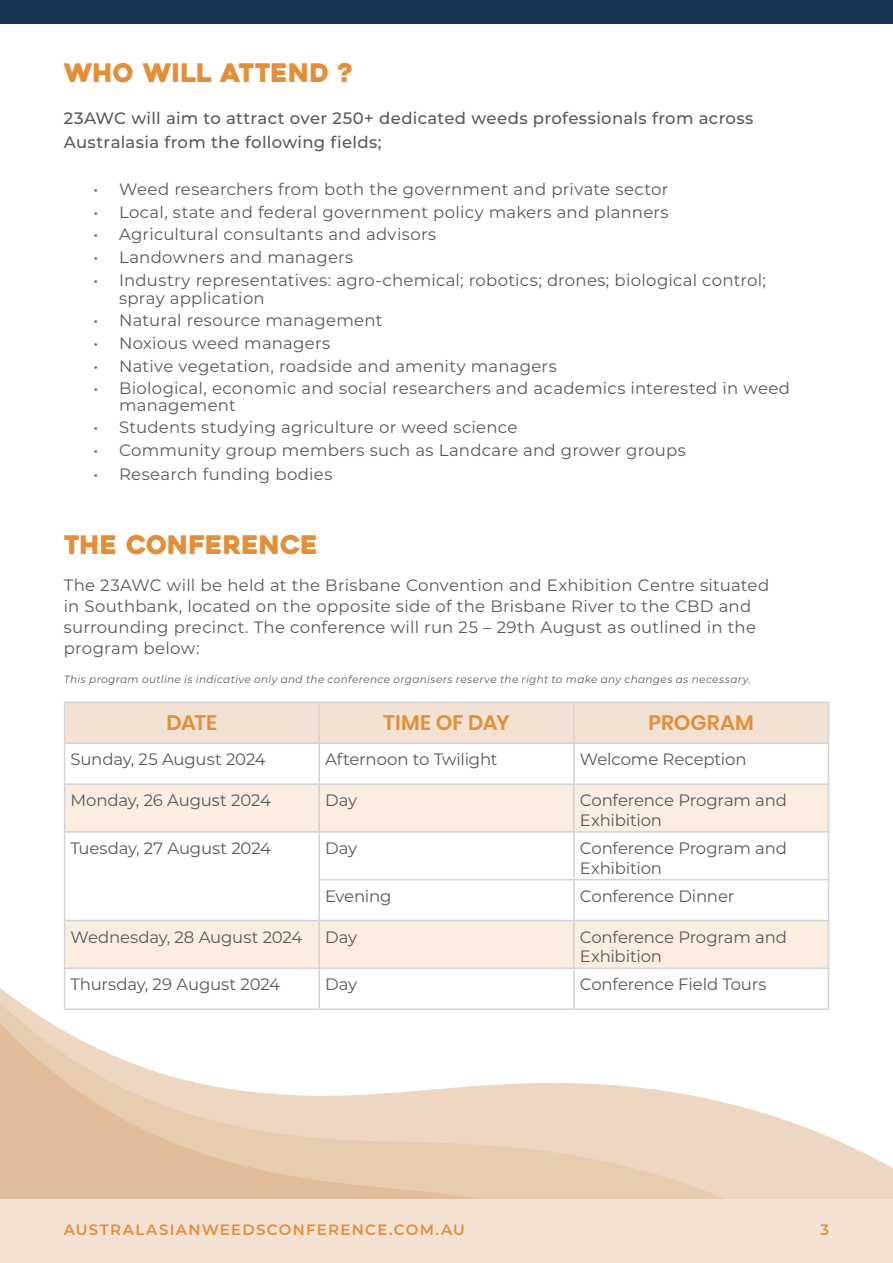
<style>
.page{position:relative;width:893px;height:1263px;background:#fff}
.page>*{position:absolute;margin:0;border:0;box-sizing:border-box;transform-origin:0 0}
.t1{font:25.5px "Heavitas";color:#e58e39}
.t2{font:600 21px "Poppins";color:#e58e39}
.t3{font:16.5px/21px "Montserrat";letter-spacing:.01em;color:#58595b}
.t4{font:16.5px/19.8px "Montserrat";letter-spacing:-.01em;color:#58595b}
.t5{font:500 16.5px/24px "Montserrat";letter-spacing:.02em;color:#58595b}
.t6{font:16.5px "Montserrat";letter-spacing:-.015em;color:#58595b}
.t7{font:600 15px "Montserrat";letter-spacing:.085em;color:#e58e39}
.t8{font:600 15px "Montserrat";color:#e68f39}
.t9{font:italic 10.5px "Montserrat";letter-spacing:.035em;color:#58595b}
</style>
<div class="page">
<svg style="left:0;top:969px;width:856px;height:230px"></svg>
<div style="left:0;top:1199px;width:893px;height:64px;background:#f3e2d3"></div>
<div style="left:65px;top:703px;width:763px;height:39px;background:#f2e2d3"></div>
<svg style="left:65px;top:785px;width:763px;height:182px;fill:#fbeee1"></svg>
<hr style="left:64px;top:702px;width:255px;height:1px;background:#d1d3d4">
<hr style="left:64px;top:703px;width:1px;height:39px;background:#d1d3d4">
<hr style="left:319px;top:702px;width:255px;height:1px;background:#d1d3d4">
<hr style="left:574px;top:702px;width:255px;height:1px;background:#d1d3d4">
<hr style="left:828px;top:703px;width:1px;height:39px;background:#d1d3d4">
<hr style="left:64px;top:744px;width:1px;height:39px;background:#d1d3d4">
<hr style="left:828px;top:744px;width:1px;height:39px;background:#d1d3d4">
<hr style="left:64px;top:785px;width:1px;height:46px;background:#d1d3d4">
<hr style="left:828px;top:785px;width:1px;height:46px;background:#d1d3d4">
<hr style="left:64px;top:833px;width:1px;height:47px;background:#d1d3d4">
<hr style="left:64px;top:880px;width:1px;height:40px;background:#d1d3d4">
<hr style="left:828px;top:833px;width:1px;height:46px;background:#d1d3d4">
<hr style="left:828px;top:880px;width:1px;height:40px;background:#d1d3d4">
<hr style="left:64px;top:921px;width:1px;height:46px;background:#d1d3d4">
<hr style="left:828px;top:921px;width:1px;height:46px;background:#d1d3d4">
<hr style="left:64px;top:969px;width:1px;height:39px;background:#d1d3d4">
<hr style="left:828px;top:969px;width:1px;height:39px;background:#d1d3d4">
<hr style="left:64px;top:1008px;width:255px;height:2px;background:#d1d3d4">
<hr style="left:319px;top:1008px;width:255px;height:2px;background:#d1d3d4">
<hr style="left:574px;top:1008px;width:255px;height:2px;background:#d1d3d4">
<hr style="left:318px;top:703px;width:2px;height:39px;background:#d1d3d4">
<hr style="left:573px;top:703px;width:2px;height:39px;background:#d1d3d4">
<hr style="left:64px;top:742px;width:255px;height:2px;background:#d1d3d4">
<hr style="left:319px;top:742px;width:255px;height:2px;background:#d1d3d4">
<hr style="left:318px;top:744px;width:2px;height:39px;background:#d1d3d4">
<hr style="left:574px;top:742px;width:255px;height:2px;background:#d1d3d4">
<hr style="left:573px;top:744px;width:2px;height:39px;background:#d1d3d4">
<hr style="left:64px;top:783px;width:255px;height:2px;background:#d1d3d4">
<hr style="left:319px;top:783px;width:255px;height:2px;background:#d1d3d4">
<hr style="left:318px;top:785px;width:2px;height:46px;background:#d1d3d4">
<hr style="left:574px;top:783px;width:255px;height:2px;background:#d1d3d4">
<hr style="left:573px;top:785px;width:2px;height:46px;background:#d1d3d4">
<hr style="left:64px;top:831px;width:255px;height:2px;background:#d1d3d4">
<hr style="left:319px;top:831px;width:255px;height:2px;background:#d1d3d4">
<hr style="left:318px;top:833px;width:2px;height:46px;background:#d1d3d4">
<hr style="left:574px;top:831px;width:255px;height:2px;background:#d1d3d4">
<hr style="left:573px;top:833px;width:2px;height:46px;background:#d1d3d4">
<hr style="left:318px;top:879px;width:256px;height:1px;background:#d1d3d4">
<hr style="left:318px;top:880px;width:2px;height:40px;background:#d1d3d4">
<hr style="left:574px;top:879px;width:255px;height:1px;background:#d1d3d4">
<hr style="left:573px;top:880px;width:2px;height:40px;background:#d1d3d4">
<hr style="left:64px;top:920px;width:255px;height:1px;background:#d1d3d4">
<hr style="left:319px;top:920px;width:255px;height:1px;background:#d1d3d4">
<hr style="left:318px;top:921px;width:2px;height:46px;background:#d1d3d4">
<hr style="left:574px;top:920px;width:255px;height:1px;background:#d1d3d4">
<hr style="left:573px;top:921px;width:2px;height:46px;background:#d1d3d4">
<hr style="left:64px;top:967px;width:255px;height:2px;background:#d1d3d4">
<hr style="left:319px;top:967px;width:255px;height:2px;background:#d1d3d4">
<hr style="left:318px;top:969px;width:2px;height:39px;background:#d1d3d4">
<hr style="left:574px;top:967px;width:255px;height:2px;background:#d1d3d4">
<hr style="left:573px;top:969px;width:2px;height:39px;background:#d1d3d4">
<div style="left:0;top:0;width:893px;height:23px;background:#173657"></div>
<h1 class="t1" style="left:64px;top:57px;width:291px">WHO WILL ATTEND ?</h1>
<p class="t5" style="left:64px;top:106px;width:691px">23AWC will aim to attract over 250+ dedicated weeds professionals from across<br>Australasia from the following fields;</p>
<p class="t3" style="left:94px;top:178px;width:576px">• Weed researchers from both the government and private sector</p>
<p class="t3" style="left:94px;top:201px;width:577px">• Local, state and federal government policy makers and planners</p>
<p class="t3" style="left:94px;top:223px;width:344px">• Agricultural consultants and advisors</p>
<p class="t3" style="left:94px;top:246px;width:261px">• Landowners and managers</p>
<p class="t3" style="left:119px;top:270px;width:648px;line-height:18px;text-indent:-26px">• Industry representatives: agro-chemical; robotics; drones; biological control; spray application</p>
<p class="t3" style="left:94px;top:309px;width:290px">• Natural resource management</p>
<p class="t3" style="left:94px;top:332px;width:238px">• Noxious weed managers</p>
<p class="t3" style="left:94px;top:355px;width:465px">• Native vegetation, roadside and amenity managers</p>
<p class="t3" style="left:119px;top:379px;width:673px;line-height:16.5px;text-indent:-26px">• Biological, economic and social researchers and academics interested in weed management</p>
<p class="t3" style="left:94px;top:416px;width:425px">• Students studying agriculture or weed science</p>
<p class="t3" style="left:94px;top:439px;width:594px">• Community group members such as Landcare and grower groups</p>
<p class="t3" style="left:94px;top:463px;width:240px">• Research funding bodies</p>
<h1 class="t1" style="left:64px;top:529px;width:256px">THE CONFERENCE</h1>
<p class="t3" style="left:64px;top:574px;width:707px">The 23AWC will be held at the Brisbane Convention and Exhibition Centre situated in Southbank, located on the opposite side of the Brisbane River to the CBD and surrounding precinct. The conference will run 25 – 29th August as outlined in the program below:</p>
<p class="t9" style="left:64px;top:672px;width:688px">This program outline is indicative only and the conference organisers reserve the right to make any changes as necessary.</p>
<p class="t2" style="left:166px;top:711px;width:52px">DATE</p>
<p class="t2" style="left:383px;top:711px;width:128px">TIME OF DAY</p>
<p class="t2" style="left:648px;top:711px;width:107px">PROGRAM</p>
<p class="t4" style="left:71px;top:749px;width:197px">Sunday, 25 August 2024</p>
<p class="t6" style="left:325px;top:748px;width:174px">Afternoon to Twilight</p>
<p class="t4" style="left:580px;top:749px;width:168px">Welcome Reception</p>
<p class="t4" style="left:71px;top:790px;width:202px">Monday, 26 August 2024</p>
<p class="t3" style="left:325px;top:789px;width:33px">Day</p>
<p class="t4" style="left:580px;top:790px;width:209px">Conference Program and<br>Exhibition</p>
<p class="t4" style="left:70px;top:837px;width:202px">Tuesday, 27 August 2024</p>
<p class="t3" style="left:325px;top:837px;width:33px">Day</p>
<p class="t4" style="left:580px;top:837px;width:209px">Conference Program and<br>Exhibition</p>
<p class="t6" style="left:325px;top:884px;width:68px">Evening</p>
<p class="t4" style="left:580px;top:885px;width:156px">Conference Dinner</p>
<p class="t4" style="left:70px;top:926px;width:233px">Wednesday, 28 August 2024</p>
<p class="t3" style="left:325px;top:925px;width:33px">Day</p>
<p class="t4" style="left:580px;top:926px;width:209px">Conference Program and<br>Exhibition</p>
<p class="t4" style="left:70px;top:974px;width:211px">Thursday, 29 August 2024</p>
<p class="t3" style="left:325px;top:973px;width:33px">Day</p>
<p class="t4" style="left:580px;top:974px;width:188px">Conference Field Tours</p>
<p class="t7" style="left:64px;top:1219px;width:403px">AUSTRALASIANWEEDSCONFERENCE.COM.AU</p>
<p class="t8" style="left:820px;top:1219px;width:10px">3</p>
</div>
